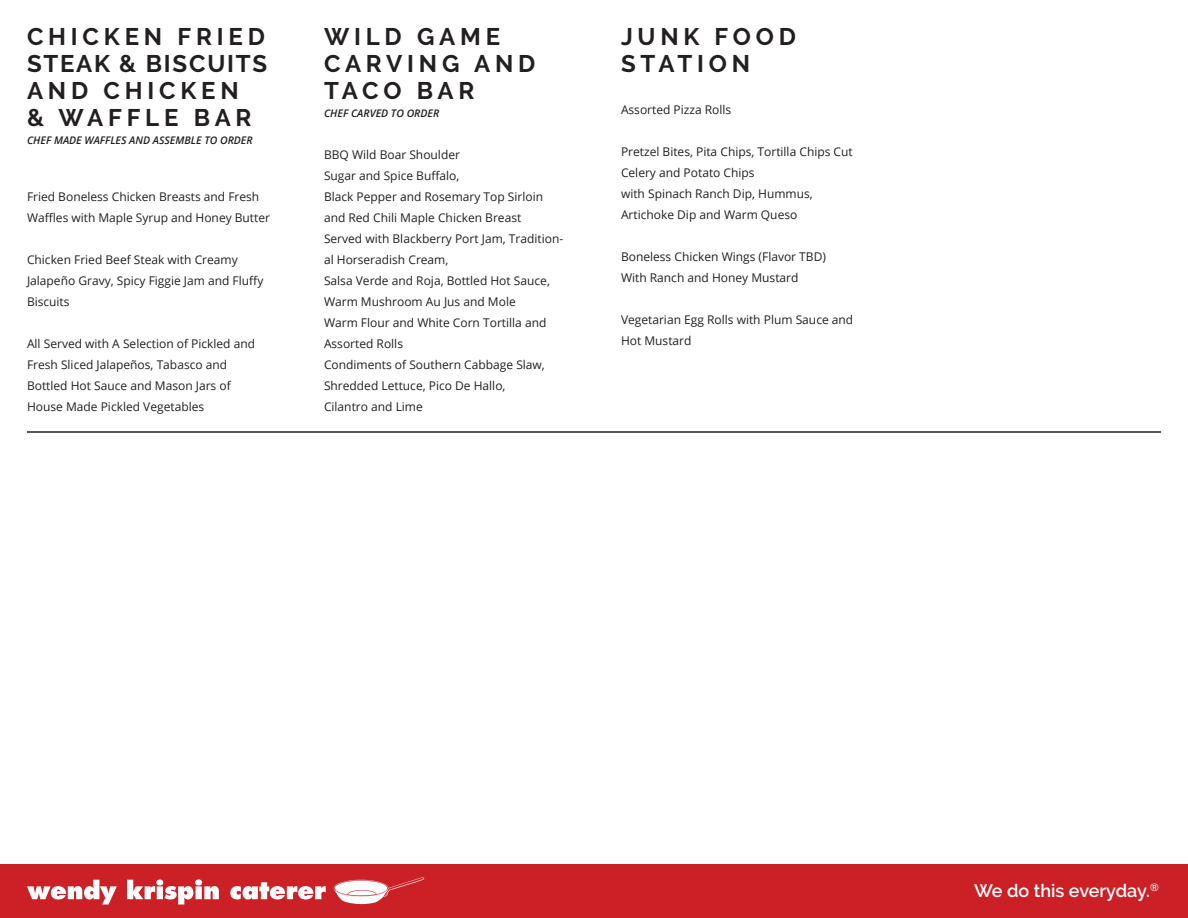
<style>
.page{position:relative;width:1188px;height:918px;background:#fff}
.page>*{position:absolute;margin:0;border:0;box-sizing:border-box;transform-origin:0 0}
.t1{font:700 24px/27px "Raleway";letter-spacing:.2em;color:#231f20}
.t2{font:600 18px "Raleway";color:#fff}
.t3{font:12px/21px "Open Sans";color:#231f20}
.t4{font:italic 600 10.5px "Open Sans";color:#231f20}
</style>
<div class="page">
<div style="left:0;top:864px;width:1188px;height:54px;background:#cc2027"></div>
<svg style="left:27px;top:880px;width:90px;height:25px"></svg>
<svg style="left:127px;top:879px;width:92px;height:25px"></svg>
<svg style="left:230px;top:882px;width:96px;height:18px"></svg>
<svg style="left:334px;top:877px;width:90px;height:27px"></svg>
<hr style="left:27px;top:431px;width:1134px;height:2px;background:#231f20">
<h1 class="t1" style="left:27px;top:23px;width:242px">CHICKEN FRIED<br>STEAK &amp; BISCUITS<br>AND CHICKEN<br>&amp; WAFFLE BAR</h1>
<p class="t4" style="left:27px;top:133px;width:227px">CHEF MADE WAFFLES AND ASSEMBLE TO ORDER</p>
<p class="t3" style="left:27px;top:185px;width:245px">Fried Boneless Chicken Breasts and Fresh<br>Waffles with Maple Syrup and Honey Butter</p>
<p class="t3" style="left:27px;top:248px;width:238px">Chicken Fried Beef Steak with Creamy<br>Jalapeño Gravy, Spicy Figgie Jam and Fluffy<br>Biscuits</p>
<p class="t3" style="left:27px;top:332px;width:230px">All Served with A Selection of Pickled and Fresh Sliced Jalapeños, Tabasco and Bottled Hot Sauce and Mason Jars of House Made Pickled Vegetables</p>
<h1 class="t1" style="left:324px;top:23px;width:213px">WILD GAME<br>CARVING AND<br>TACO BAR</h1>
<p class="t4" style="left:324px;top:106px;width:117px">CHEF CARVED TO ORDER</p>
<p class="t3" style="left:324px;top:143px;width:241px">BBQ Wild Boar Shoulder<br>Sugar and Spice Buffalo,<br>Black Pepper and Rosemary Top Sirloin and Red Chili Maple Chicken Breast<br>Served with Blackberry Port Jam, Tradition&shy;al Horseradish Cream,<br>Salsa Verde and Roja, Bottled Hot Sauce,<br>Warm Mushroom Au Jus and Mole<br>Warm Flour and White Corn Tortilla and<br>Assorted Rolls<br>Condiments of Southern Cabbage Slaw,<br>Shredded Lettuce, Pico De Hallo,<br>Cilantro and Lime</p>
<h1 class="t1" style="left:621px;top:23px;width:176px">JUNK FOOD<br>STATION</h1>
<p class="t3" style="left:621px;top:98px;width:112px">Assorted Pizza Rolls</p>
<p class="t3" style="left:621px;top:140px;width:233px">Pretzel Bites, Pita Chips, Tortilla Chips Cut<br>Celery and Potato Chips<br>with Spinach Ranch Dip, Hummus,<br>Artichoke Dip and Warm Queso</p>
<p class="t3" style="left:621px;top:245px;width:207px">Boneless Chicken Wings (Flavor TBD)<br>With Ranch and Honey Mustard</p>
<p class="t3" style="left:621px;top:308px;width:234px">Vegetarian Egg Rolls with Plum Sauce and<br>Hot Mustard</p>
<h2 class="t2" style="left:974px;top:880px;width:186px">We do this everyday.<sup>®</sup></h2>
</div>
